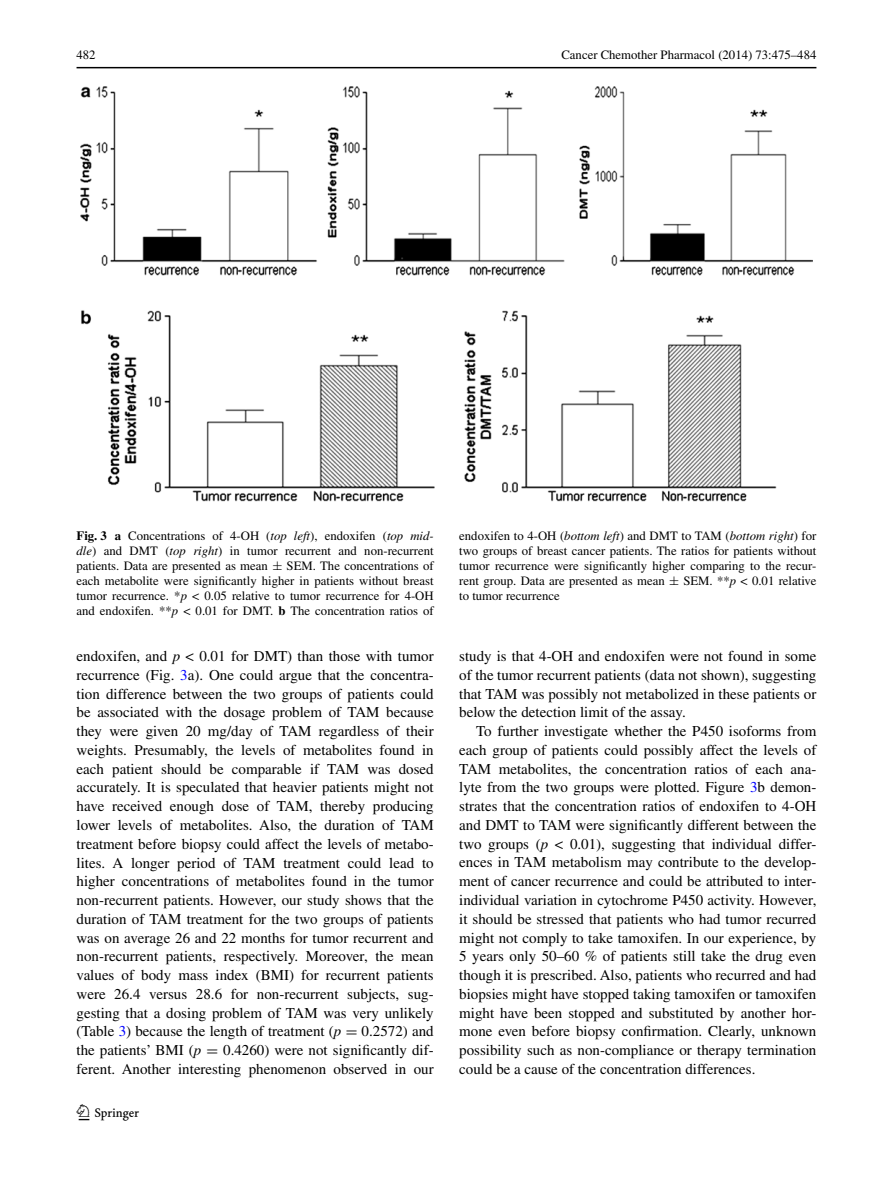
<style>
.page{position:relative;width:893px;height:1187px;background:#fff}
.page>*{position:absolute;margin:0;border:0;box-sizing:border-box;transform-origin:0 0}
.t1{font:22.5px "Springnew";color:#000}
.Para{font:15px/18.8px "Times";color:#000;text-align:justify}
.Para-Indent{font:15px/18.8px "Times";color:#000;text-align:justify}
.fig_p{font:12.75px/15px "Times";color:#000;text-align:justify}
.s1{font-weight:700}
.s2{font-style:italic}
.s3{font-family:"MTSY"}
.s4{color:#00f}
</style>
<div class="page">
<hr style="left:77px;top:67px;width:739px;height:1px;background:#000">
<img style="left:81px;top:87px;width:731px;height:415px">
<p class="fig_p" style="left:77px;top:48px;width:21px">482</p>
<p class="fig_p" style="left:561px;top:48px;width:256px">Cancer Chemother Pharmacol (2014) 73:475–484</p>
<p class="fig_p" style="left:77px;top:528px;width:359px"><span class="s1">Fig. 3 a</span> Concentrations of 4-OH (<span class="s2">top left</span>), endoxifen (<span class="s2">top mid‑ dle</span>) and DMT (<span class="s2">top right</span>) in tumor recurrent and non-recurrent patients. Data are presented as mean <span class="s3">±</span> SEM. The concentrations of each metabolite were significantly higher in patients without breast tumor recurrence. *<span class="s2">p</span> &lt; 0.05 relative to tumor recurrence for 4-OH and endoxifen. **<span class="s2">p</span> &lt; 0.01 for DMT. <span class="s1">b</span> The concentration ratios of</p>
<p class="fig_p" style="left:459px;top:528px;width:359px">endoxifen to 4-OH (<span class="s2">bottom left</span>) and DMT to TAM (<span class="s2">bottom right</span>) for two groups of breast cancer patients. The ratios for patients without tumor recurrence were significantly higher comparing to the recur&shy;rent group. Data are presented as mean <span class="s3">±</span> SEM. **<span class="s2">p</span> &lt; 0.01 relative to tumor recurrence</p>
<p class="Para" style="left:77px;top:646px;width:359px">endoxifen, and <span class="s2">p</span> &lt; 0.01 for DMT) than those with tumor recurrence (Fig. <span class="s4">3</span>a). One could argue that the concentra&shy;tion difference between the two groups of patients could be associated with the dosage problem of TAM because they were given 20 mg/day of TAM regardless of their weights. Presumably, the levels of metabolites found in each patient should be comparable if TAM was dosed accurately. It is speculated that heavier patients might not have received enough dose of TAM, thereby producing lower levels of metabolites. Also, the duration of TAM treatment before biopsy could affect the levels of metabo&shy;lites. A longer period of TAM treatment could lead to higher concentrations of metabolites found in the tumor non-recurrent patients. However, our study shows that the duration of TAM treatment for the two groups of patients was on average 26 and 22 months for tumor recurrent and non-recurrent patients, respectively. Moreover, the mean values of body mass index (BMI) for recurrent patients were 26.4 versus 28.6 for non-recurrent subjects, sug&shy;gesting that a dosing problem of TAM was very unlikely (Table <span class="s4">3</span>) because the length of treatment (<span class="s2">p</span> <span class="s3">=</span> 0.2572) and the patients’ BMI (<span class="s2">p</span> <span class="s3">=</span> 0.4260) were not significantly dif&shy;ferent. Another interesting phenomenon observed in our</p>
<p class="Para" style="left:459px;top:646px;width:359px">study is that 4-OH and endoxifen were not found in some of the tumor recurrent patients (data not shown), suggesting that TAM was possibly not metabolized in these patients or below the detection limit of the assay.</p>
<p class="Para-Indent" style="left:459px;top:721px;width:359px;text-indent:17px">To further investigate whether the P450 isoforms from each group of patients could possibly affect the levels of TAM metabolites, the concentration ratios of each ana&shy;lyte from the two groups were plotted. Figure <span class="s4">3</span>b demon&shy;strates that the concentration ratios of endoxifen to 4-OH and DMT to TAM were significantly different between the two groups (<span class="s2">p</span> &lt; 0.01), suggesting that individual differ&shy;ences in TAM metabolism may contribute to the develop&shy;ment of cancer recurrence and could be attributed to inter&shy;individual variation in cytochrome P450 activity. However, it should be stressed that patients who had tumor recurred might not comply to take tamoxifen. In our experience, by 5 years only 50–60 % of patients still take the drug even though it is prescribed. Also, patients who recurred and had biopsies might have stopped taking tamoxifen or tamoxifen might have been stopped and substituted by another hor&shy;mone even before biopsy confirmation. Clearly, unknown possibility such as non-compliance or therapy termination could be a cause of the concentration differences.</p>
<h1 class="t1" style="left:79px;top:1104px;width:62px">1 3</h1>
</div>
